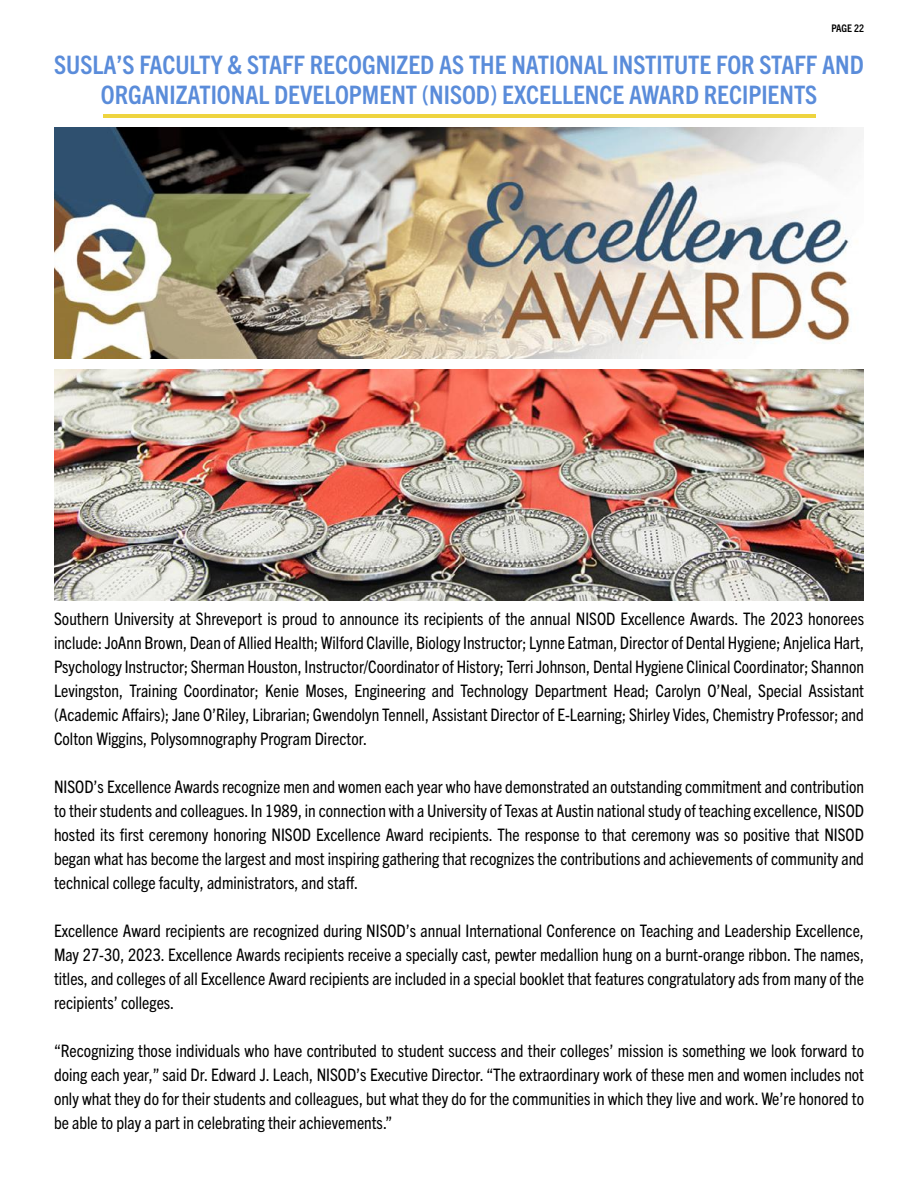
<style>
.page{position:relative;width:918px;height:1188px;background:#fff}
.page>*{position:absolute;margin:0;border:0;box-sizing:border-box;transform-origin:0 0}
.t1{font:700 condensed 25.5px/30.6px "Trade Gothic Next LT Pro";color:#5a8cda;text-align:center}
.t2{font:condensed 17.25px/24px "Trade Gothic Next LT Pro";color:#000;text-align:justify}
.t3{font:700 condensed 10.5px "Trade Gothic Next LT Pro";letter-spacing:-.005em;color:#000}
</style>
<div class="page">
<hr style="left:103px;top:114px;width:712px;height:4px;background:#eed43f">
<img style="left:54px;top:128px;width:810px;height:231px">
<img style="left:54px;top:370px;width:810px;height:230px">
<p class="t3" style="left:831px;top:21px;width:34px">PAGE 22</p>
<h1 class="t1" style="left:54px;top:48px;width:811px">SUSLA’S FACULTY &amp; STAFF RECOGNIZED AS THE NATIONAL INSTITUTE FOR STAFF AND<br>ORGANIZATIONAL DEVELOPMENT (NISOD) EXCELLENCE AWARD RECIPIENTS</h1>
<p class="t2" style="left:54px;top:605px;width:812px">Southern University at Shreveport is proud to announce its recipients of the annual NISOD Excellence Awards. The 2023 honorees include: JoAnn Brown, Dean of Allied Health; Wilford Claville, Biology Instructor; Lynne Eatman, Director of Dental Hygiene; Anjelica Hart, Psychology Instructor; Sherman Houston, Instructor/Coordinator of History; Terri Johnson, Dental Hygiene Clinical Coordinator; Shannon Levingston, Training Coordinator; Kenie Moses, Engineering and Technology Department Head; Carolyn O’Neal, Special Assistant (Academic Affairs); Jane O’Riley, Librarian; Gwendolyn Tennell, Assistant Director of E-Learning; Shirley Vides, Chemistry Professor; and Colton Wiggins, Polysomnography Program Director.</p>
<p class="t2" style="left:54px;top:773px;width:812px">NISOD’s Excellence Awards recognize men and women each year who have demonstrated an outstanding commitment and contribution to their students and colleagues. In 1989, in connection with a University of Texas at Austin national study of teaching excellence, NISOD hosted its first ceremony honoring NISOD Excellence Award recipients. The response to that ceremony was so positive that NISOD began what has become the largest and most inspiring gathering that recognizes the contributions and achievements of community and technical college faculty, administrators, and staff.</p>
<p class="t2" style="left:54px;top:917px;width:812px">Excellence Award recipients are recognized during NISOD’s annual International Conference on Teaching and Leadership Excellence, May 27-30, 2023. Excellence Awards recipients receive a specially cast, pewter medallion hung on a burnt-orange ribbon. The names, titles, and colleges of all Excellence Award recipients are included in a special booklet that features congratulatory ads from many of the recipients’ colleges.</p>
<p class="t2" style="left:54px;top:1037px;width:812px">“Recognizing those individuals who have contributed to student success and their colleges’ mission is something we look forward to doing each year,” said Dr. Edward J. Leach, NISOD’s Executive Director. “The extraordinary work of these men and women includes not only what they do for their students and colleagues, but what they do for the communities in which they live and work. We’re honored to be able to play a part in celebrating their achievements.”</p>
</div>
